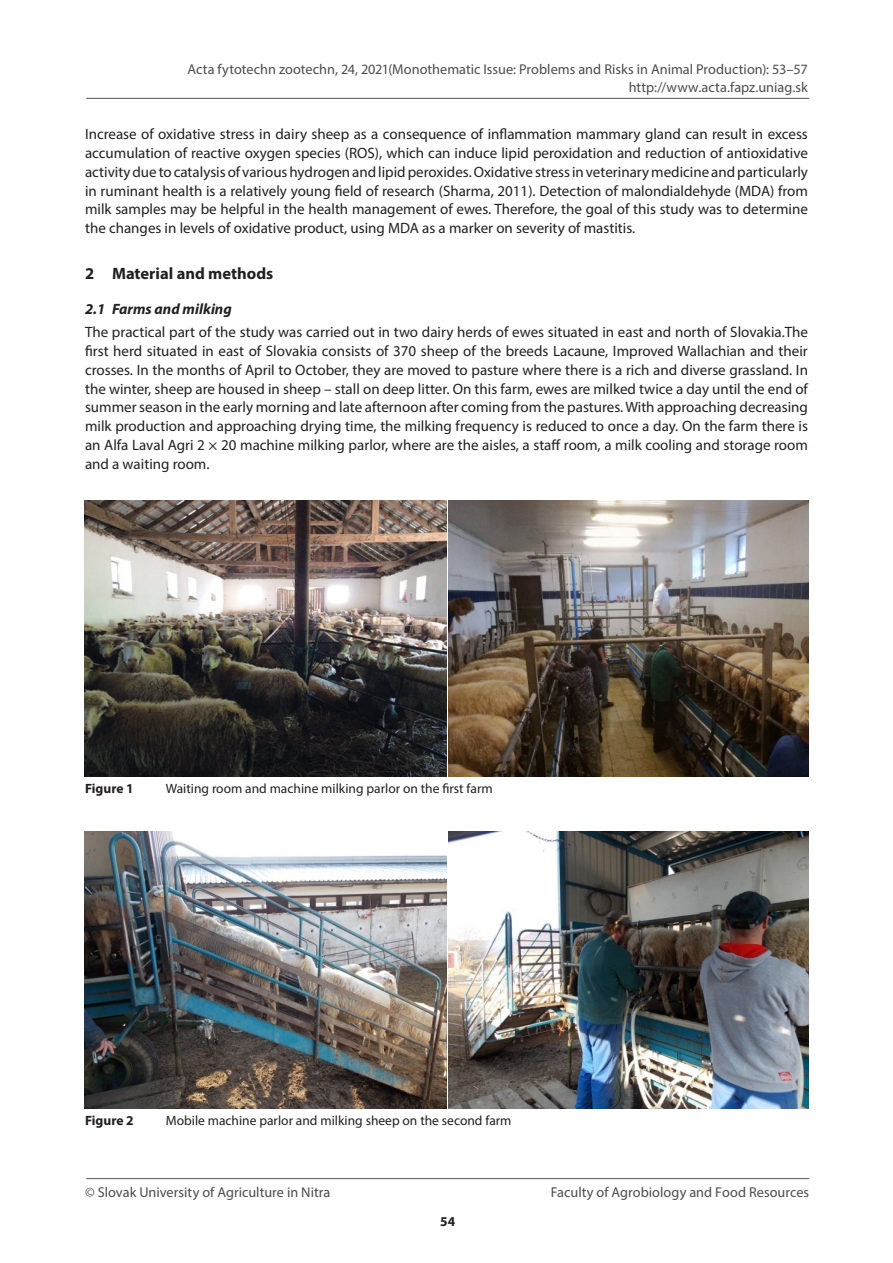
<style>
.page{position:relative;width:893px;height:1263px;background:#fff}
.page>*{position:absolute;margin:0;border:0;box-sizing:border-box;transform-origin:0 0}
.t1{font:700 16.5px "Myriad Pro";color:#231f20}
.t2{font:15px/18.9px "Myriad Pro";color:#231f20;text-align:justify}
.t3{font:italic 700 15px "Myriad Pro";color:#231f20}
.t4{font:14.25px/17.1px "Myriad Pro";color:#4b4c4d;text-align:right}
.t5{font:13.5px "Myriad Pro";color:#231f20}
.t6{font:700 13.5px "Myriad Pro";color:#231f20}
</style>
<div class="page">
<hr style="left:86px;top:98px;width:723px;height:1px;background:#6c6d70">
<hr style="left:86px;top:1178px;width:723px;height:1px;background:#6c6d70">
<img style="left:85px;top:500px;width:362px;height:277px">
<img style="left:449px;top:500px;width:359px;height:277px">
<img style="left:85px;top:832px;width:362px;height:276px">
<img style="left:449px;top:832px;width:359px;height:276px">
<p class="t4" style="left:187px;top:61px;width:622px">Acta fytotechn zootechn, 24, 2021(Monothematic Issue: Problems and Risks in Animal Production): 53–57 http://www.acta.fapz.uniag.sk</p>
<p class="t2" style="left:85px;top:124px;width:724px">Increase of oxidative stress in dairy sheep as a consequence of inflammation mammary gland can result in excess accumulation of reactive oxygen species (ROS), which can induce lipid peroxidation and reduction of antioxidative activity due to catalysis of various hydrogen and lipid peroxides. Oxidative stress in veterinary medicine and particularly in ruminant health is a relatively young field of research (Sharma, 2011). Detection of malondialdehyde (MDA) from milk samples may be helpful in the health management of ewes. Therefore, the goal of this study was to determine the changes in levels of oxidative product, using MDA as a marker on severity of mastitis.</p>
<p class="t1" style="left:85px;top:262px;width:190px">2 Material and methods</p>
<p class="t3" style="left:85px;top:299px;width:148px">2.1 Farms and milking</p>
<p class="t2" style="left:85px;top:322px;width:724px">The practical part of the study was carried out in two dairy herds of ewes situated in east and north of Slovakia.The first herd situated in east of Slovakia consists of 370 sheep of the breeds Lacaune, Improved Wallachian and their crosses. In the months of April to October, they are moved to pasture where there is a rich and diverse grassland. In the winter, sheep are housed in sheep – stall on deep litter. On this farm, ewes are milked twice a day until the end of summer season in the early morning and late afternoon after coming from the pastures. With approaching decreasing milk production and approaching drying time, the milking frequency is reduced to once a day. On the farm there is an Alfa Laval Agri 2 × 20 machine milking parlor, where are the aisles, a staff room, a milk cooling and storage room and a waiting room.</p>
<p class="t6" style="left:85px;top:779px;width:50px">Figure 1</p>
<p class="t5" style="left:166px;top:780px;width:328px">Waiting room and machine milking parlor on the first farm</p>
<p class="t6" style="left:85px;top:1111px;width:50px">Figure 2</p>
<p class="t5" style="left:166px;top:1112px;width:347px">Mobile machine parlor and milking sheep on the second farm</p>
<p class="t4" style="left:85px;top:1183px;width:247px">© Slovak University of Agriculture in Nitra</p>
<p class="t4" style="left:551px;top:1183px;width:260px">Faculty of Agrobiology and Food Resources</p>
<p class="t6" style="left:440px;top:1212px;width:17px">54</p>
</div>
